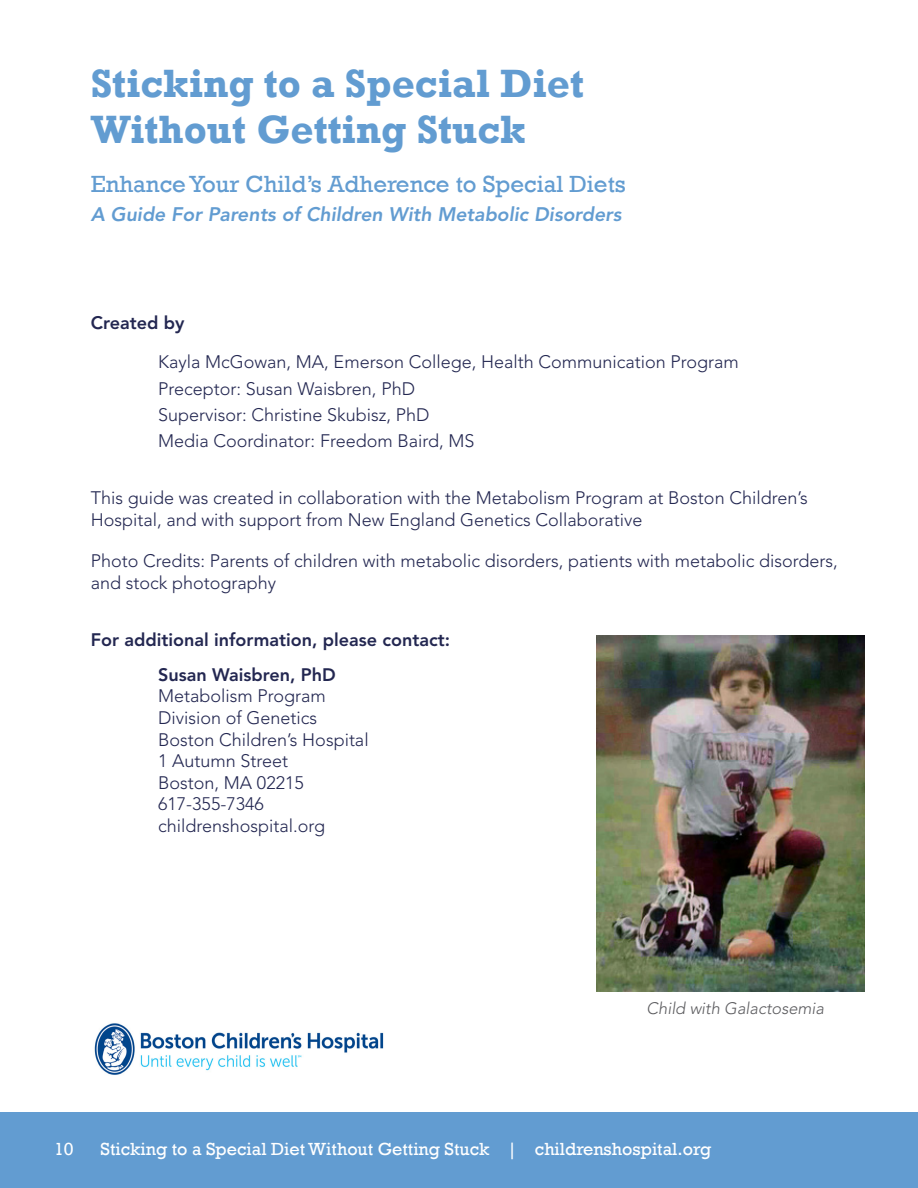
<style>
.page{position:relative;width:918px;height:1188px;background:#fff}
.page>*{position:absolute;margin:0;border:0;box-sizing:border-box;transform-origin:0 0}
.t1{font:700 40.5px "Rockwell";color:#629cd1}
.t2{font:24px "Rockwell";color:#629cd1}
.t3{font:italic 800 19.5px "Avenir LT Std";color:#629cd1}
.t4{font:300 18px/21.6px "Avenir LT Std";color:#232751}
.t5{font:18px "Rockwell";color:#fff}
.t6{font:800 18px "Avenir LT Std";color:#232751}
.t7{font:italic 300 16.5px "Avenir LT Std";color:#5c5c5f}
</style>
<div class="page">
<div style="left:0;top:1112px;width:918px;height:76px;background:#629cd1"></div>
<img style="left:596px;top:635px;width:269px;height:357px">
<img style="left:94px;top:1023px;width:290px;height:52px">
<p class="t1" style="left:91px;top:58px;width:495px">Sticking to a Special Diet</p>
<p class="t1" style="left:91px;top:105px;width:437px">Without Getting Stuck</p>
<p class="t2" style="left:91px;top:170px;width:537px">Enhance Your Child’s Adherence to Special Diets</p>
<p class="t3" style="left:91px;top:203px;width:532px">A Guide For Parents of Children With Metabolic Disorders</p>
<p class="t6" style="left:91px;top:312px;width:95px">Created by</p>
<p class="t4" style="left:158px;top:352px;width:582px">Kayla McGowan, MA, Emerson College, Health Communication Program</p>
<p class="t4" style="left:158px;top:378px;width:258px">Preceptor: Susan Waisbren, PhD</p>
<p class="t4" style="left:158px;top:404px;width:273px">Supervisor: Christine Skubisz, PhD</p>
<p class="t4" style="left:158px;top:430px;width:318px">Media Coordinator: Freedom Baird, MS</p>
<p class="t4" style="left:91px;top:487px;width:719px">This guide was created in collaboration with the Metabolism Program at Boston Children’s<br>Hospital, and with support from New England Genetics Collaborative</p>
<p class="t4" style="left:91px;top:550px;width:749px">Photo Credits: Parents of children with metabolic disorders, patients with metabolic disorders, and stock photography</p>
<p class="t6" style="left:91px;top:629px;width:361px">For additional information, please contact:</p>
<p class="t6" style="left:158px;top:664px;width:179px">Susan Waisbren, PhD</p>
<p class="t4" style="left:158px;top:685px;width:169px">Metabolism Program</p>
<p class="t4" style="left:158px;top:707px;width:161px">Division of Genetics</p>
<p class="t4" style="left:158px;top:729px;width:212px">Boston Children’s Hospital</p>
<p class="t4" style="left:158px;top:750px;width:132px">1 Autumn Street</p>
<p class="t4" style="left:158px;top:772px;width:147px">Boston, MA 02215</p>
<p class="t4" style="left:158px;top:793px;width:107px">617-355-7346</p>
<p class="t4" style="left:158px;top:815px;width:169px">childrenshospital.org</p>
<p class="t7" style="left:647px;top:999px;width:179px">Child with Galactosemia</p>
<p class="t5" style="left:54px;top:1139px;width:21px">10</p>
<p class="t5" style="left:101px;top:1139px;width:612px">Sticking to a Special Diet Without Getting Stuck | childrenshospital.org</p>
</div>
